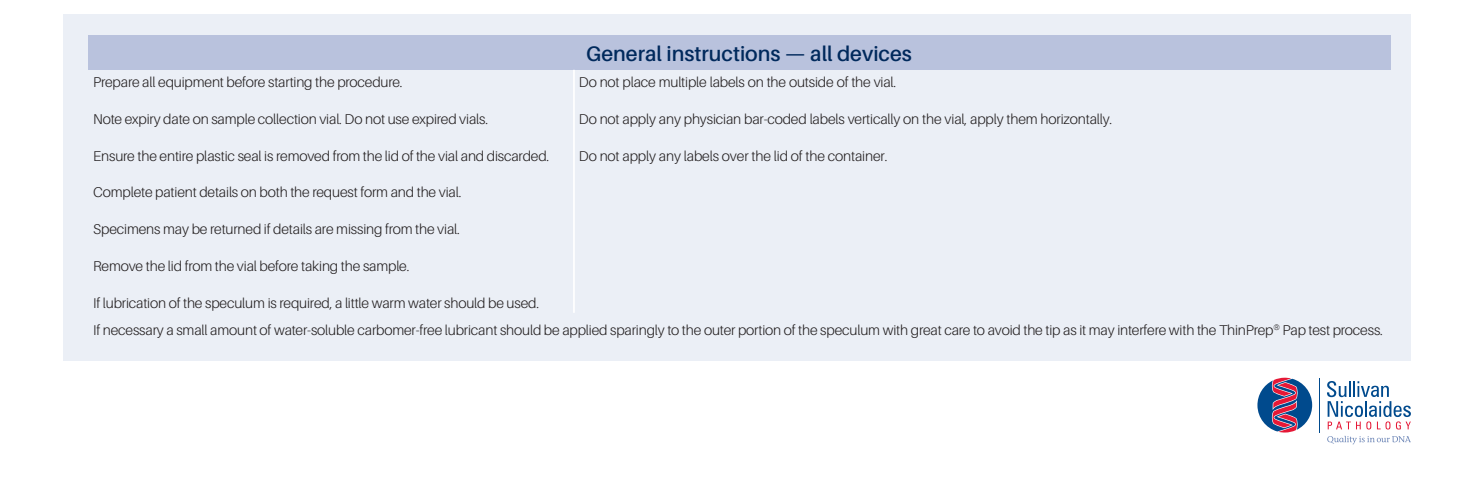
<style>
.page{position:relative;width:1474px;height:497px;background:#fff}
.page>*{position:absolute;margin:0;border:0;box-sizing:border-box;transform-origin:0 0}
.DS1__body_copy_1{font:600 21px "Aileron";color:#00295c}
.DS1__body_copy_1-2{font:300 14.17px "Aileron";letter-spacing:-.01em;color:#231f20}
.MA__Subhead_1{font:300 14.17px "Aileron";letter-spacing:-.01em;color:#231f20}
</style>
<div class="page">
<div style="left:63px;top:14px;width:1347px;height:346px;background:#ebeff6"></div>
<div style="left:88px;top:35px;width:1302px;height:35px;background:#b9c2dd"></div>
<hr style="left:573px;top:70px;width:2px;height:242px;background:#fff">
<hr style="left:1319px;top:377px;width:1px;height:55px;background:#004a8d">
<svg style="left:1327px;top:381px;width:83px;height:48px"></svg>
<svg style="left:1257px;top:377px;width:55px;height:55px"></svg>
<svg style="left:1327px;top:435px;width:83px;height:8px"></svg>
<p class="DS1__body_copy_1-2" style="left:93px;top:74px;width:311px">Prepare all equipment before starting the procedure.</p>
<p class="DS1__body_copy_1-2" style="left:93px;top:111px;width:396px">Note expiry date on sample collection vial. Do not use expired vials.</p>
<p class="DS1__body_copy_1-2" style="left:93px;top:148px;width:457px">Ensure the entire plastic seal is removed from the lid of the vial and discarded.</p>
<p class="DS1__body_copy_1-2" style="left:93px;top:184px;width:370px">Complete patient details on both the request form and the vial.</p>
<p class="DS1__body_copy_1-2" style="left:93px;top:221px;width:368px">Specimens may be returned if details are missing from the vial.</p>
<p class="DS1__body_copy_1-2" style="left:93px;top:258px;width:318px">Remove the lid from the vial before taking the sample.</p>
<p class="DS1__body_copy_1-2" style="left:93px;top:295px;width:447px">If lubrication of the speculum is required, a little warm water should be used.</p>
<p class="DS1__body_copy_1" style="left:586px;top:42px;width:327px">General instructions — all devices</p>
<p class="MA__Subhead_1" style="left:579px;top:74px;width:319px">Do not place multiple labels on the outside of the vial.</p>
<p class="MA__Subhead_1" style="left:579px;top:111px;width:535px">Do not apply any physician bar-coded labels vertically on the vial, apply them horizontally.</p>
<p class="MA__Subhead_1" style="left:579px;top:148px;width:310px">Do not apply any labels over the lid of the container.</p>
<p class="DS1__body_copy_1-2" style="left:93px;top:322px;width:1291px">If necessary a small amount of water-soluble carbomer-free lubricant should be applied sparingly to the outer portion of the speculum with great care to avoid the tip as it may interfere with the ThinPrep➔ Pap test process.</p>
</div>
